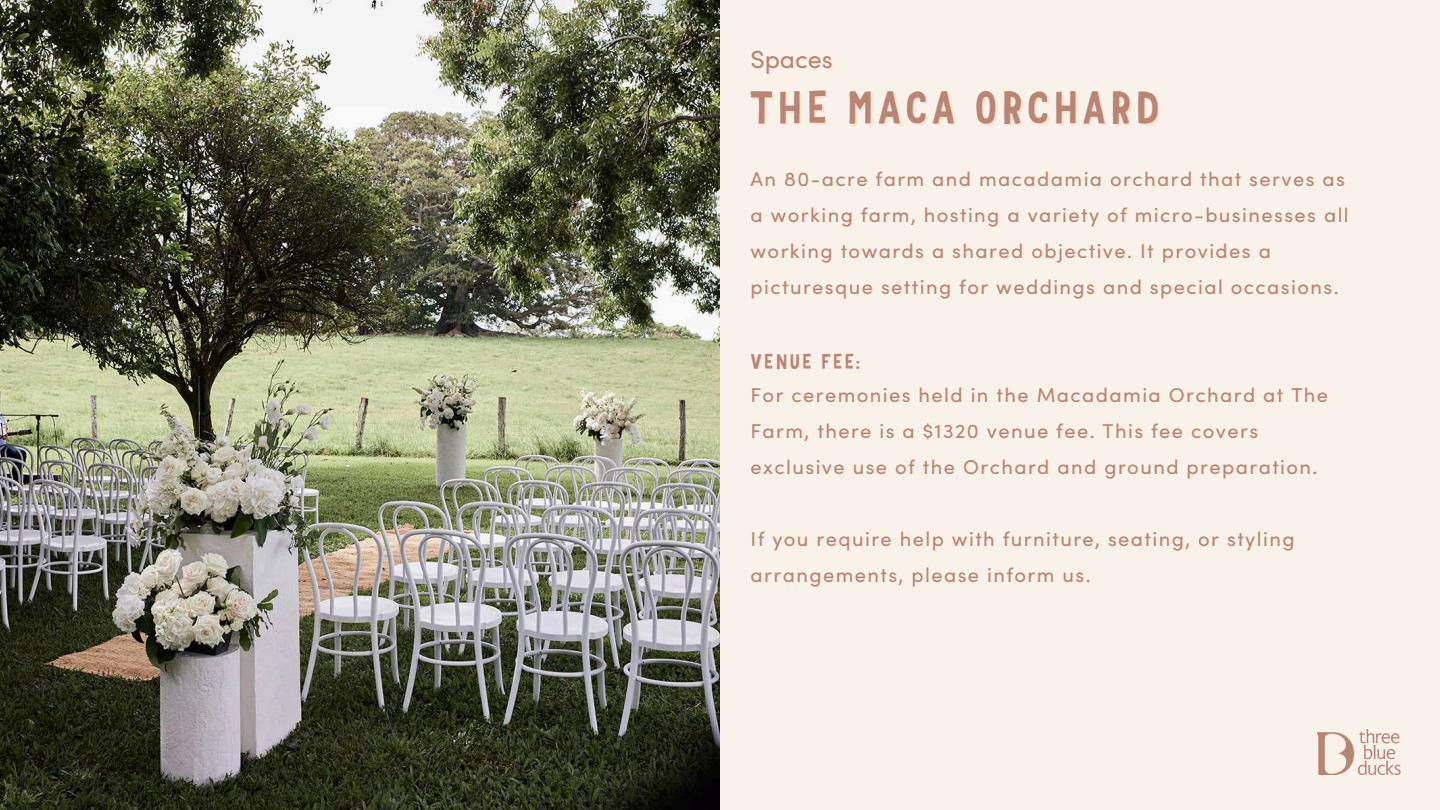
<style>
.page{position:relative;width:1440px;height:810px;background:#f8f2eb}
.page>*{position:absolute;margin:0;border:0;box-sizing:border-box;transform-origin:0 0}
.t1{font:44px "Mr Dodo";letter-spacing:.06em;color:#b98575}
.t2{font:25px "Sofia Pro";color:#b98575}
.t3{font:20px/36px "Sofia Pro";letter-spacing:.075em;color:#b98575}
.t4{font:20px "Mr Dodo";letter-spacing:.075em;color:#b98575}
</style>
<div class="page">
<img style="left:0;top:0;width:720px;height:810px">
<img style="left:1317px;top:729px;width:84px;height:46px">
<p class="t2" style="left:750px;top:50px;width:84px">Spaces</p>
<h1 class="t1" style="left:749px;top:77px;width:413px">THE MACA ORCHARD</h1>
<p class="t3" style="left:751px;top:163px;width:600px">An 80-acre farm and macadamia orchard that serves as a working farm, hosting a variety of micro-businesses all working towards a shared objective. It provides a picturesque setting for weddings and special occasions.</p>
<p class="t4" style="left:751px;top:348px;width:111px">VENUE FEE:</p>
<p class="t3" style="left:751px;top:379px;width:579px">For ceremonies held in the Macadamia Orchard at The<br>Farm, there is a $1320 venue fee. This fee covers exclusive use of the Orchard and ground preparation.</p>
<p class="t3" style="left:751px;top:523px;width:545px">If you require help with furniture, seating, or styling arrangements, please inform us.</p>
</div>
